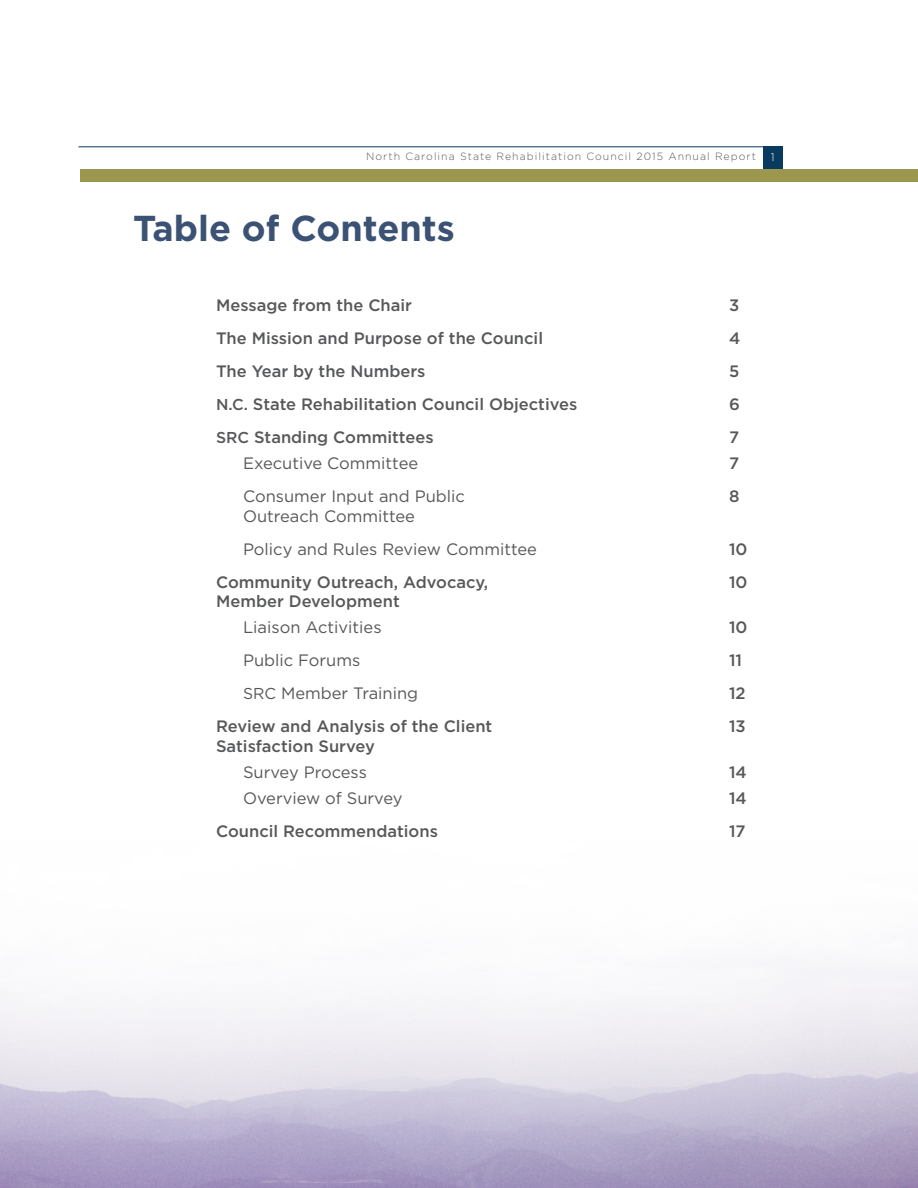
<style>
.page{position:relative;width:918px;height:1188px;background:#fff}
.page>*{position:absolute;margin:0;border:0;box-sizing:border-box;transform-origin:0 0}
.Headlines{font:700 36px "Gotham";color:#3b5275}
.t1{font:500 16.5px "Gotham";color:#57585a}
.t2{font:16.5px "Gotham";color:#57585a}
.t3{font:300 11.25px "Gotham";color:#fff}
.t4{font:300 10.5px "Gotham";letter-spacing:.1em;color:#57585a}
.s1{font-size:15.75px}
</style>
<div class="page">
<div style="left:763px;top:147px;width:19px;height:22px;background:#093a5f"></div>
<div style="left:80px;top:169px;width:838px;height:12px;background:#9b974f"></div>
<hr style="left:78px;top:146px;width:704px;height:1px;background:#093a5f">
<p class="t4" style="left:366px;top:150px;width:391px">North Carolina State Rehabilitation Council 2015 Annual Report</p>
<p class="t3" style="left:771px;top:150px;width:5px">1</p>
<p class="Headlines" style="left:133px;top:205px;width:323px">Table of Contents</p>
<p class="t1" style="left:216px;top:294px;width:198px">Message from the Chair</p>
<p class="t1" style="left:729px;top:294px;width:12px">3</p>
<p class="t1" style="left:216px;top:327px;width:328px">The Mission and Purpose of the Council</p>
<p class="t1" style="left:729px;top:327px;width:13px">4</p>
<p class="t1" style="left:216px;top:360px;width:211px">The Year by the Numbers</p>
<p class="t1" style="left:729px;top:360px;width:12px">5</p>
<p class="t1" style="left:216px;top:393px;width:363px"><span class="s1">N.C.</span> State Rehabilitation Council Objectives</p>
<p class="t1" style="left:729px;top:393px;width:12px">6</p>
<p class="t1" style="left:216px;top:426px;width:219px"><span class="s1">SRC</span> Standing Committees</p>
<p class="t1" style="left:729px;top:426px;width:12px">7</p>
<p class="t2" style="left:243px;top:453px;width:177px">Executive Committee</p>
<p class="t1" style="left:729px;top:452px;width:12px">7</p>
<p class="t2" style="left:243px;top:486px;width:223px">Consumer Input and Public</p>
<p class="t1" style="left:729px;top:485px;width:12px">8</p>
<p class="t2" style="left:243px;top:505px;width:174px">Outreach Committee</p>
<p class="t2" style="left:243px;top:538px;width:295px">Policy and Rules Review Committee</p>
<p class="t1" style="left:729px;top:538px;width:20px">10</p>
<p class="t1" style="left:216px;top:571px;width:274px">Community Outreach, Advocacy,</p>
<p class="t1" style="left:729px;top:571px;width:20px">10</p>
<p class="t1" style="left:216px;top:590px;width:185px">Member Development</p>
<p class="t2" style="left:243px;top:617px;width:140px">Liaison Activities</p>
<p class="t1" style="left:729px;top:617px;width:20px">10</p>
<p class="t2" style="left:243px;top:650px;width:119px">Public Forums</p>
<p class="t1" style="left:729px;top:650px;width:15px">11</p>
<p class="t2" style="left:243px;top:683px;width:177px"><span class="s1">SRC</span> Member Training</p>
<p class="t1" style="left:729px;top:683px;width:18px">12</p>
<p class="t1" style="left:216px;top:716px;width:278px">Review and Analysis of the Client</p>
<p class="t1" style="left:729px;top:716px;width:18px">13</p>
<p class="t1" style="left:216px;top:735px;width:160px">Satisfaction Survey</p>
<p class="t2" style="left:243px;top:762px;width:125px">Survey Process</p>
<p class="t1" style="left:729px;top:761px;width:19px">14</p>
<p class="t2" style="left:243px;top:788px;width:161px">Overview of Survey</p>
<p class="t1" style="left:729px;top:788px;width:19px">14</p>
<p class="t1" style="left:216px;top:821px;width:223px">Council Recommendations</p>
<p class="t1" style="left:729px;top:821px;width:18px">17</p>
</div>
